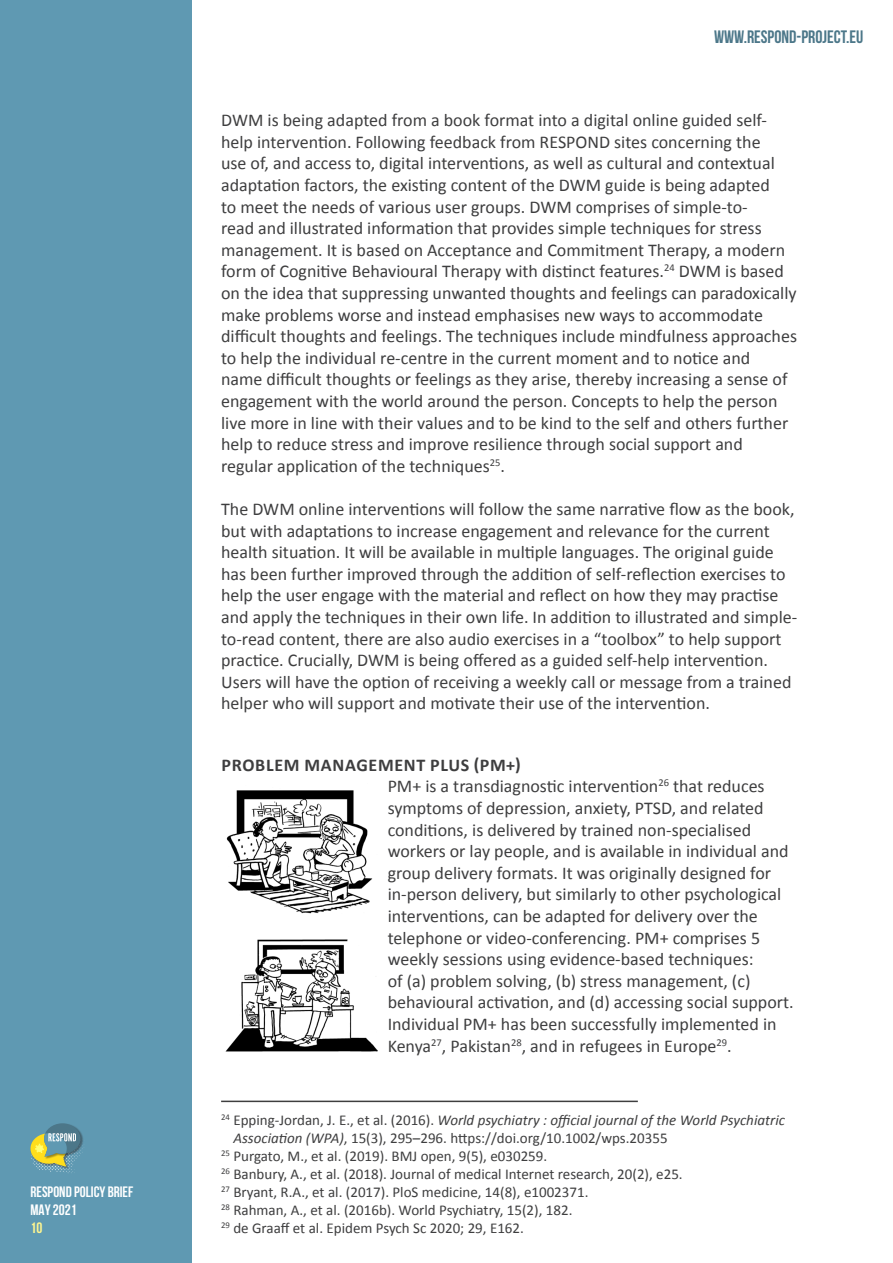
<style>
.page{position:relative;width:893px;height:1263px;background:#fff}
.page>*{position:absolute;margin:0;border:0;box-sizing:border-box;transform-origin:0 0}
.t1{font:18px/21.6px "Calibri";color:#3e3e3f}
.t2{font:700 18px "Calibri";letter-spacing:.04em;color:#3e3e3f}
.t3{font:18px "Bebas Neue";color:#4c7789}
.t4{font:15px/18px "Calibri";color:#3e3e3f}
.t5{font:700 15px/18px "Bebas Neue";color:#fff}
.t6{font:700 15px "Bebas Neue";color:#fff690}
.s1{font-style:italic}
</style>
<div class="page">
<div style="left:0;top:0;width:191px;height:1263px;background:#5f99b2"></div>
<svg style="left:30px;top:1123px;width:53px;height:50px"></svg>
<hr style="left:221px;top:1100px;width:417px;height:2px;background:#3e3e3f">
<img style="left:226px;top:790px;width:147px;height:124px">
<img style="left:225px;top:939px;width:153px;height:113px">
<p class="t5" style="left:30px;top:1183px;width:104px">RESPOND POLICY BRIEF<br>MAY 2021</p>
<p class="t6" style="left:30px;top:1220px;width:13px">10</p>
<p class="t3" style="left:714px;top:27px;width:151px">WWW.RESPOND-PROJECT.EU</p>
<p class="t1" style="left:221px;top:109px;width:577px">DWM is being adapted from a book format into a digital online guided self&shy;help intervention. Following feedback from RESPOND sites concerning the<br>use of, and access to, digital interventions, as well as cultural and contextual adaptation factors, the existing content of the DWM guide is being adapted<br>to meet the needs of various user groups. DWM comprises of simple-to-<br>read and illustrated information that provides simple techniques for stress management. It is based on Acceptance and Commitment Therapy, a modern form of Cognitive Behavioural Therapy with distinct features.<sup>24</sup> DWM is based on the idea that suppressing unwanted thoughts and feelings can paradoxically make problems worse and instead emphasises new ways to accommodate difficult thoughts and feelings. The techniques include mindfulness approaches to help the individual re-centre in the current moment and to notice and<br>name difficult thoughts or feelings as they arise, thereby increasing a sense of engagement with the world around the person. Concepts to help the person live more in line with their values and to be kind to the self and others further help to reduce stress and improve resilience through social support and regular application of the techniques<sup>25</sup>.</p>
<p class="t1" style="left:221px;top:497px;width:578px">The DWM online interventions will follow the same narrative flow as the book, but with adaptations to increase engagement and relevance for the current health situation. It will be available in multiple languages. The original guide has been further improved through the addition of self-reflection exercises to help the user engage with the material and reflect on how they may practise and apply the techniques in their own life. In addition to illustrated and simple&shy;to-read content, there are also audio exercises in a “toolbox” to help support practice. Crucially, DWM is being offered as a guided self-help intervention.<br>Users will have the option of receiving a weekly call or message from a trained helper who will support and motivate their use of the intervention.</p>
<p class="t2" style="left:221px;top:754px;width:301px">PROBLEM MANAGEMENT PLUS (PM+)</p>
<p class="t1" style="left:388px;top:775px;width:408px">PM+ is a transdiagnostic intervention<sup>26</sup> that reduces symptoms of depression, anxiety, PTSD, and related conditions, is delivered by trained non-specialised workers or lay people, and is available in individual and group delivery formats. It was originally designed for in-person delivery, but similarly to other psychological interventions, can be adapted for delivery over the telephone or video-conferencing. PM+ comprises 5 weekly sessions using evidence-based techniques:<br>of (a) problem solving, (b) stress management, (c) behavioural activation, and (d) accessing social support.<br>Individual PM+ has been successfully implemented in Kenya<sup>27</sup>, Pakistan<sup>28</sup>, and in refugees in Europe<sup>29</sup>.</p>
<p class="t4" style="left:233px;top:1111px;width:553px;text-indent:-12px"><sup>24</sup> Epping-Jordan, J. E., et al. (2016). <span class="s1">World psychiatry : official journal of the World Psychiatric<br>Association (WPA)</span>, 15(3), 295–296. https://doi.org/10.1002/wps.20355</p>
<p class="t4" style="left:221px;top:1147px;width:328px"><sup>25</sup> Purgato, M., et al. (2019). BMJ open, 9(5), e030259.</p>
<p class="t4" style="left:221px;top:1165px;width:463px"><sup>26</sup> Banbury, A., et al. (2018). Journal of medical Internet research, 20(2), e25.</p>
<p class="t4" style="left:221px;top:1183px;width:369px"><sup>27</sup> Bryant, R.A., et al. (2017). PloS medicine, 14(8), e1002371.</p>
<p class="t4" style="left:221px;top:1201px;width:353px"><sup>28</sup> Rahman, A., et al. (2016b). World Psychiatry, 15(2), 182.</p>
<p class="t4" style="left:221px;top:1219px;width:304px"><sup>29</sup> de Graaff et al. Epidem Psych Sc 2020; 29, E162.</p>
</div>
